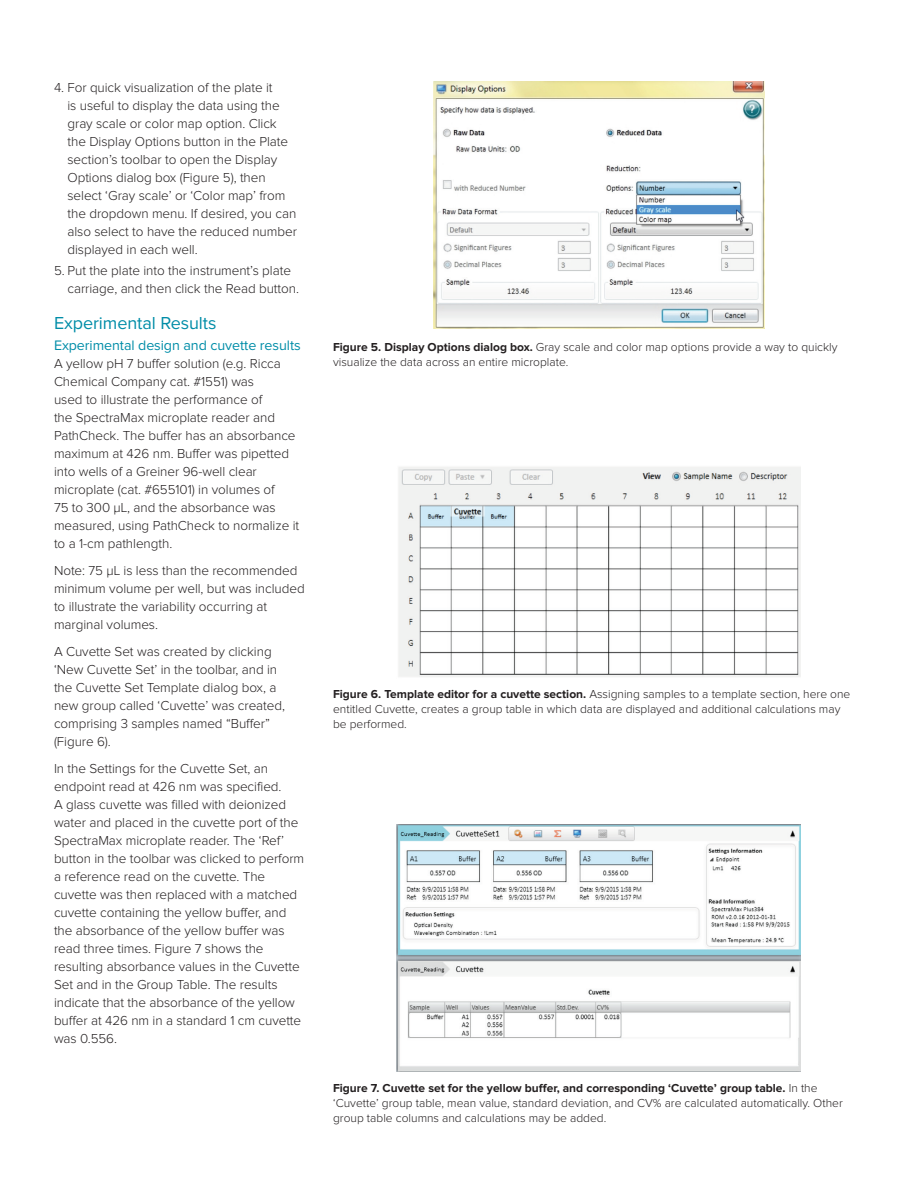
<style>
.page{position:relative;width:918px;height:1188px;background:#fff}
.page>*{position:absolute;margin:0;border:0;box-sizing:border-box;transform-origin:0 0}
.t1{font:18px "Proxima Nova";letter-spacing:-.005em;color:#008da8}
.t2{font:14.25px "Proxima Nova";letter-spacing:-.005em;color:#008da8}
.t3{font:300 13.5px/18px "Proxima Nova";letter-spacing:-.005em;color:#231f20}
.t4{font:300 12px/15px "Proxima Nova";color:#231f20}
.s1{font-weight:700}
</style>
<div class="page">
<img style="left:433px;top:81px;width:331px;height:248px">
<img style="left:398px;top:467px;width:403px;height:210px">
<img style="left:396px;top:824px;width:405px;height:248px">
<p class="t3" style="left:68px;top:78px;width:231px;text-indent:-14px">4. For quick visualization of the plate it<br>is useful to display the data using the gray scale or color map option. Click the Display Options button in the Plate section’s toolbar to open the Display Options dialog box (Figure 5), then select ‘Gray scale’ or ‘Color map’ from the dropdown menu. If desired, you can also select to have the reduced number displayed in each well.</p>
<p class="t3" style="left:68px;top:261px;width:233px;text-indent:-14px">5. Put the plate into the instrument’s plate carriage, and then click the Read button.</p>
<h1 class="t1" style="left:54px;top:313px;width:164px">Experimental Results</h1>
<p class="t2" style="left:54px;top:337px;width:248px">Experimental design and cuvette results</p>
<p class="t3" style="left:54px;top:354px;width:247px">A yellow pH 7 buffer solution (e.g. Ricca Chemical Company cat. #1551) was<br>used to illustrate the performance of<br>the SpectraMax microplate reader and PathCheck. The buffer has an absorbance maximum at 426 nm. Buffer was pipetted into wells of a Greiner 96-well clear microplate (cat. #655101) in volumes of<br>75 to 300 µL, and the absorbance was measured, using PathCheck to normalize it to a 1-cm pathlength.</p>
<p class="t3" style="left:54px;top:561px;width:252px">Note: 75 µL is less than the recommended minimum volume per well, but was included to illustrate the variability occurring at marginal volumes.</p>
<p class="t3" style="left:54px;top:642px;width:233px">A Cuvette Set was created by clicking ‘New Cuvette Set’ in the toolbar, and in the Cuvette Set Template dialog box, a new group called ‘Cuvette’ was created, comprising 3 samples named “Buffer” (Figure 6).</p>
<p class="t3" style="left:54px;top:759px;width:252px">In the Settings for the Cuvette Set, an endpoint read at 426 nm was specified.<br>A glass cuvette was filled with deionized water and placed in the cuvette port of the SpectraMax microplate reader. The ‘Ref’ button in the toolbar was clicked to perform a reference read on the cuvette. The cuvette was then replaced with a matched cuvette containing the yellow buffer, and the absorbance of the yellow buffer was read three times. Figure 7 shows the resulting absorbance values in the Cuvette Set and in the Group Table. The results indicate that the absorbance of the yellow buffer at 426 nm in a standard 1 cm cuvette was 0.556.</p>
<p class="t4" style="left:333px;top:340px;width:506px"><span class="s1">Figure 5. Display Options dialog box.</span> Gray scale and color map options provide a way to quickly visualize the data across an entire microplate.</p>
<p class="t4" style="left:333px;top:687px;width:519px"><span class="s1">Figure 6. Template editor for a cuvette section.</span> Assigning samples to a template section, here one entitled Cuvette, creates a group table in which data are displayed and additional calculations may be performed.</p>
<p class="t4" style="left:333px;top:1080px;width:511px"><span class="s1">Figure 7. Cuvette set for the yellow buffer, and corresponding ‘Cuvette’ group table.</span> In the ‘Cuvette’ group table, mean value, standard deviation, and CV% are calculated automatically. Other group table columns and calculations may be added.</p>
</div>
